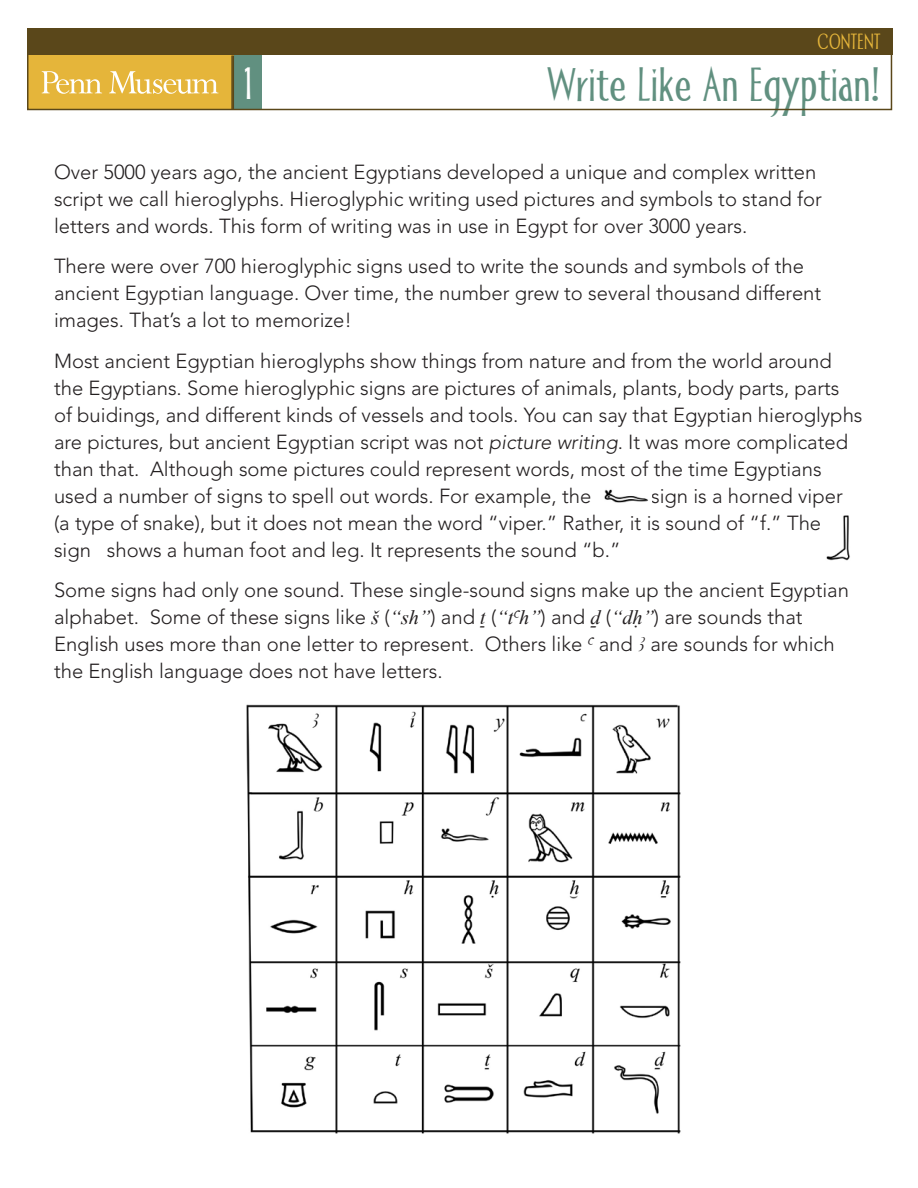
<style>
.page{position:relative;width:918px;height:1188px;background:#fff}
.page>*{position:absolute;margin:0;border:0;box-sizing:border-box;transform-origin:0 0}
.t1{font:48px "Allise";color:#619080}
.t2{font:45px "Allise";color:#fff}
.t3{font:22.05px "Allise";color:#e5b53a}
.t4{font:300 20.25px/27px "Avenir";color:#231f20}
.s1{font-style:italic}
.s2{font-family:"OIDOO Font";font-weight:400;font-style:italic}
</style>
<div class="page">
<div style="left:232px;top:47px;width:30px;height:63px;background:#619080"></div>
<div style="left:27px;top:54px;width:207px;height:56px;background:#e5b53a"></div>
<div style="left:27px;top:28px;width:865px;height:28px;background:#5a471a"></div>
<svg style="left:42px;top:71px;width:60px;height:23px"></svg>
<svg style="left:109px;top:71px;width:109px;height:23px"></svg>
<hr style="left:233px;top:56px;width:1px;height:54px;background:#5a471a">
<div style="left:27px;top:28px;width:865px;height:82px;border:2px solid #5a471a"></div>
<hr style="left:231px;top:56px;width:2px;height:54px;background:#5a471a">
<img style="left:246px;top:704px;width:435px;height:430px">
<img style="left:604px;top:489px;width:44px;height:14px">
<img style="left:826px;top:515px;width:24px;height:46px">
<p class="t3" style="left:818px;top:29px;width:64px">CONTENT</p>
<p class="t2" style="left:243px;top:59px;width:12px">1</p>
<p class="t1" style="left:548px;top:58px;width:334px">Write Like An Egyptian!</p>
<p class="t4" style="left:54px;top:158px;width:769px">Over 5000 years ago, the ancient Egyptians developed a unique and complex written script we call hieroglyphs. Hieroglyphic writing used pictures and symbols to stand for letters and words. This form of writing was in use in Egypt for over 3000 years.</p>
<p class="t4" style="left:54px;top:253px;width:769px">There were over 700 hieroglyphic signs used to write the sounds and symbols of the ancient Egyptian language. Over time, the number grew to several thousand different images. That’s a lot to memorize!</p>
<p class="t4" style="left:54px;top:347px;width:810px">Most ancient Egyptian hieroglyphs show things from nature and from the world around the Egyptians. Some hieroglyphic signs are pictures of animals, plants, body parts, parts of buidings, and different kinds of vessels and tools. You can say that Egyptian hieroglyphs are pictures, but ancient Egyptian script was not <span class="s1">picture writing</span>. It was more complicated than that. Although some pictures could represent words, most of the time Egyptians used a number of signs to spell out words. For example, the</p>
<p class="t4" style="left:54px;top:482px;width:790px;text-indent:597px">sign is a horned viper (a type of snake), but it does not mean the word “viper.” Rather, it is sound of “f.” The sign shows a human foot and leg. It represents the sound “b.”</p>
<p class="t4" style="left:54px;top:577px;width:797px">Some signs had only one sound. These single-sound signs make up the ancient Egyptian alphabet. Some of these signs like <span class="s2">z</span> (<span class="s2">“sh”</span>) and <span class="s2">o</span> (<span class="s2">“tch”</span>) and <span class="s2">u</span> (<span class="s2">“dj”</span>) are sounds that English uses more than one letter to represent. Others like <span class="s2">c</span> and <span class="s2">C</span> are sounds for which the English language does not have letters.</p>
</div>
